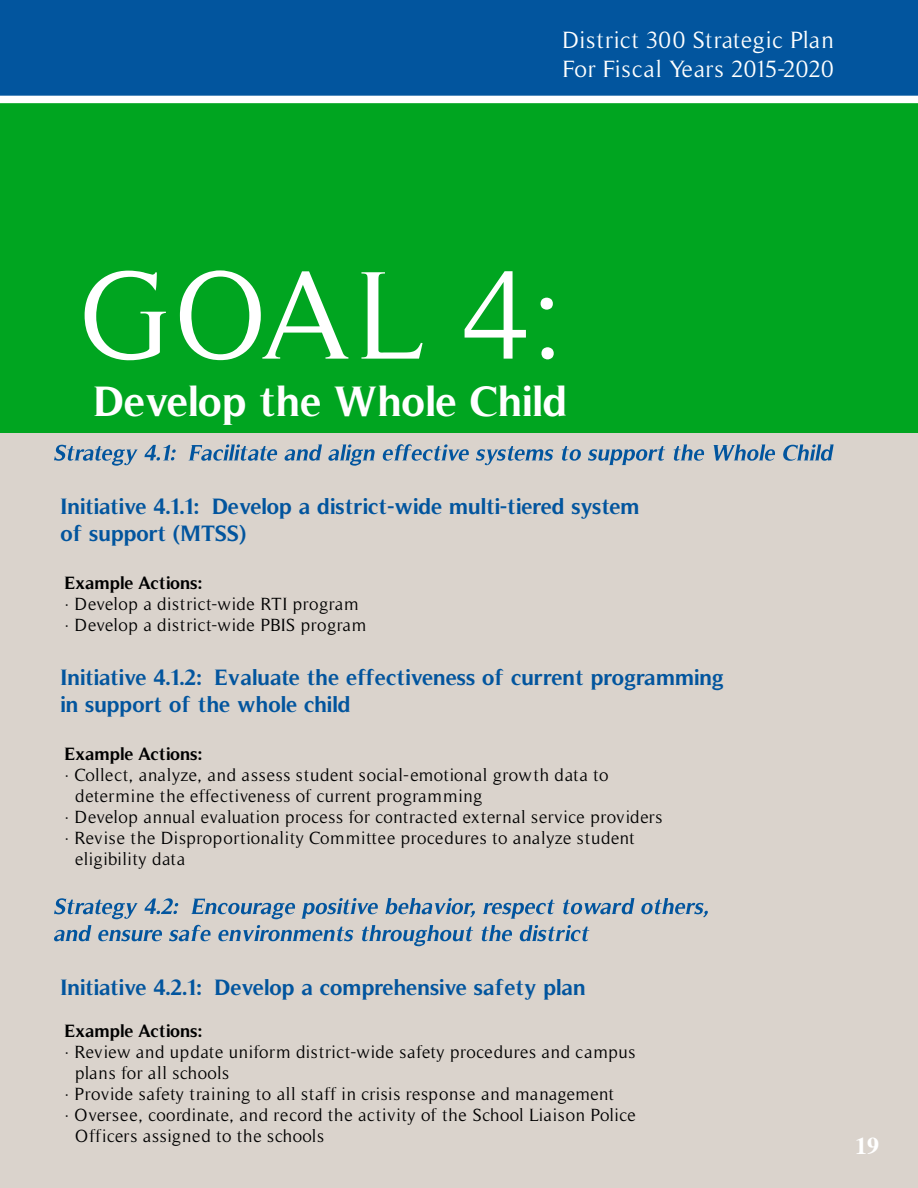
<style>
.page{position:relative;width:918px;height:1188px;background:#fff}
.page>*{position:absolute;margin:0;border:0;box-sizing:border-box;transform-origin:0 0}
.t1{font:127.65px "Timeless";color:#fff}
.t2{font:700 43.05px "Timeless";color:#fff}
.t3{font:24px "Timeless";letter-spacing:.025em;color:#fff}
.t4{font:24px "Timeless";color:#fff}
.t5{font:700 24px "Times";color:#fff}
.t6{font:700 22.5px "Timeless";color:#02559e}
.t7{font:18px "Timeless";letter-spacing:.03em;color:#000}
.t8{font:700 18px "Timeless";color:#000}
</style>
<div class="page">
<div style="left:0;top:108px;width:918px;height:1080px;background:#dad3cc"></div>
<div style="left:0;top:99px;width:918px;height:333px;background:#00a520"></div>
<svg style="left:54px;top:444px;width:780px;height:22px"></svg>
<svg style="left:54px;top:898px;width:654px;height:21px"></svg>
<svg style="left:54px;top:925px;width:536px;height:21px"></svg>
<div style="left:0;top:0;width:918px;height:99px;background:#02559e"></div>
<div style="left:0;top:96px;width:918px;height:7px;background:#fff"></div>
<p class="t3" style="left:562px;top:26px;width:273px">District 300 Strategic Plan</p>
<p class="t4" style="left:562px;top:55px;width:273px">For Fiscal Years 2015-2020</p>
<p class="t1" style="left:79px;top:244px;width:487px">GOAL 4:</p>
<p class="t2" style="left:94px;top:376px;width:475px">Develop the Whole Child</p>
<p class="t6" style="left:61px;top:493px;width:581px">Initiative 4.1.1: Develop a district-wide multi-tiered system</p>
<p class="t6" style="left:61px;top:520px;width:187px">of support (MTSS)</p>
<p class="t8" style="left:65px;top:573px;width:138px">Example Actions:</p>
<p class="t7" style="left:64px;top:594px;width:296px">· Develop a district-wide RTI program</p>
<p class="t7" style="left:64px;top:615px;width:303px">· Develop a district-wide PBIS program</p>
<p class="t6" style="left:61px;top:664px;width:665px">Initiative 4.1.2: Evaluate the effectiveness of current programming</p>
<p class="t6" style="left:61px;top:691px;width:292px">in support of the whole child</p>
<p class="t8" style="left:65px;top:744px;width:138px">Example Actions:</p>
<p class="t7" style="left:64px;top:765px;width:546px">· Collect, analyze, and assess student social-emotional growth data to</p>
<p class="t7" style="left:75px;top:786px;width:409px">determine the effectiveness of current programming</p>
<p class="t7" style="left:64px;top:807px;width:600px">· Develop annual evaluation process for contracted external service providers</p>
<p class="t7" style="left:64px;top:828px;width:571px">· Revise the Disproportionality Committee procedures to analyze student</p>
<p class="t7" style="left:75px;top:849px;width:111px">eligibility data</p>
<p class="t6" style="left:61px;top:974px;width:527px">Initiative 4.2.1: Develop a comprehensive safety plan</p>
<p class="t8" style="left:65px;top:1020px;width:138px">Example Actions:</p>
<p class="t7" style="left:64px;top:1042px;width:573px">· Review and update uniform district-wide safety procedures and campus</p>
<p class="t7" style="left:75px;top:1063px;width:155px">plans for all schools</p>
<p class="t7" style="left:64px;top:1084px;width:551px">· Provide safety training to all staff in crisis response and management</p>
<p class="t7" style="left:64px;top:1105px;width:573px">· Oversee, coordinate, and record the activity of the School Liaison Police</p>
<p class="t7" style="left:75px;top:1126px;width:250px">Officers assigned to the schools</p>
<p class="t5" style="left:855px;top:1123px;width:25px">19</p>
</div>
